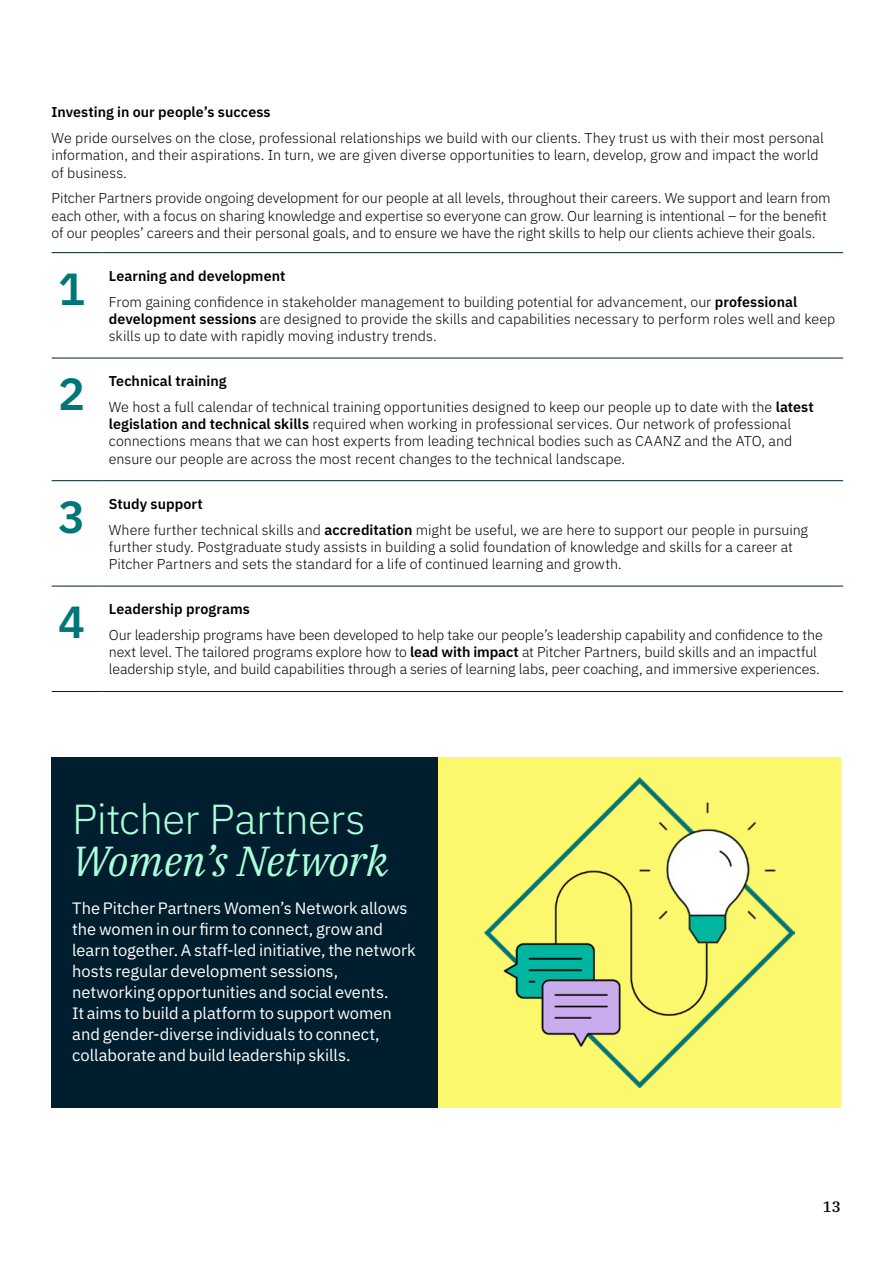
<style>
.page{position:relative;width:893px;height:1263px;background:#fff}
.page>*{position:absolute;margin:0;border:0;box-sizing:border-box;transform-origin:0 0}
.t1{font:600 45px "IBM Plex Sans";color:#007676}
.t2{font:300 42px "IBM Plex Sans";letter-spacing:-.015em;color:#acfddb}
.t3{font:italic 42px "IBM Plex Serif";letter-spacing:-.015em;color:#acfddb}
.t4{font:16.5px/21px "IBM Plex Sans";letter-spacing:-.005em;color:#fff}
.t5{font:500 15px "IBM Plex Serif";color:#000}
.t6{font:300 14.25px/17.2px "IBM Plex Sans";letter-spacing:-.005em;color:#000}
.t7{font:600 14.25px "IBM Plex Sans";letter-spacing:.005em;color:#000}
.s1{font-weight:600}
</style>
<div class="page">
<hr style="left:52px;top:252px;width:50px;height:1px;background:#001e2d">
<hr style="left:102px;top:252px;width:741px;height:1px;background:#001e2d">
<hr style="left:52px;top:358px;width:50px;height:1px;background:#001e2d">
<hr style="left:102px;top:358px;width:741px;height:1px;background:#001e2d">
<hr style="left:52px;top:480px;width:50px;height:1px;background:#001e2d">
<hr style="left:102px;top:480px;width:741px;height:1px;background:#001e2d">
<hr style="left:52px;top:586px;width:50px;height:1px;background:#001e2d">
<hr style="left:102px;top:586px;width:741px;height:1px;background:#001e2d">
<hr style="left:52px;top:691px;width:50px;height:1px;background:#001e2d">
<hr style="left:102px;top:691px;width:741px;height:1px;background:#001e2d">
<div style="left:51px;top:757px;width:387px;height:351px;background:#001e2d"></div>
<div style="left:438px;top:757px;width:403px;height:351px;background:#fbf86d"></div>
<img style="left:484px;top:777px;width:311px;height:311px">
<p class="t7" style="left:52px;top:101px;width:221px">Investing in our people’s success</p>
<p class="t6" style="left:52px;top:128px;width:774px">We pride ourselves on the close, professional relationships we build with our clients. They trust us with their most personal information, and their aspirations. In turn, we are given diverse opportunities to learn, develop, grow and impact the world of business.</p>
<p class="t6" style="left:52px;top:189px;width:780px">Pitcher Partners provide ongoing development for our people at all levels, throughout their careers. We support and learn from each other, with a focus on sharing knowledge and expertise so everyone can grow. Our learning is intentional – for the benefit of our peoples’ careers and their personal goals, and to ensure we have the right skills to help our clients achieve their goals.</p>
<h1 class="t1" style="left:58px;top:253px;width:28px">1</h1>
<p class="t6" style="left:109px;top:262px;width:690px;line-height:25.8px"><span class="s1">Learning and development<br></span>From gaining confidence in stakeholder management to building potential for advancement, our <span class="s1">professional</span></p>
<p class="t6" style="left:109px;top:309px;width:728px"><span class="s1">development sessions</span> are designed to provide the skills and capabilities necessary to perform roles well and keep skills up to date with rapidly moving industry trends.</p>
<h1 class="t1" style="left:58px;top:359px;width:28px">2</h1>
<p class="t6" style="left:109px;top:367px;width:706px;line-height:25.8px"><span class="s1">Technical training<br></span>We host a full calendar of technical training opportunities designed to keep our people up to date with the <span class="s1">latest</span></p>
<p class="t6" style="left:109px;top:414px;width:685px;text-align:justify"><span class="s1">legislation and technical skills</span> required when working in professional services. Our network of professional connections means that we can host experts from leading technical bodies such as CAANZ and the ATO, and ensure our people are across the most recent changes to the technical landscape.</p>
<h1 class="t1" style="left:58px;top:481px;width:28px">3</h1>
<p class="t6" style="left:109px;top:490px;width:701px;line-height:25.8px"><span class="s1">Study support<br></span>Where further technical skills and <span class="s1">accreditation</span> might be useful, we are here to support our people in pursuing</p>
<p class="t6" style="left:109px;top:537px;width:685px">further study. Postgraduate study assists in building a solid foundation of knowledge and skills for a career at<br>Pitcher Partners and sets the standard for a life of continued learning and growth.</p>
<h1 class="t1" style="left:58px;top:587px;width:28px">4</h1>
<p class="t7" style="left:109px;top:598px;width:143px">Leadership programs</p>
<p class="t6" style="left:109px;top:625px;width:715px">Our leadership programs have been developed to help take our people’s leadership capability and confidence to the next level. The tailored programs explore how to <span class="s1">lead with impact</span> at Pitcher Partners, build skills and an impactful leadership style, and build capabilities through a series of learning labs, peer coaching, and immersive experiences.</p>
<h2 class="t2" style="left:72px;top:787px;width:295px">Pitcher Partners</h2>
<h2 class="t3" style="left:72px;top:828px;width:318px">Women’s Network</h2>
<p class="t4" style="left:72px;top:896px;width:345px">The Pitcher Partners Women’s Network allows the women in our firm to connect, grow and learn together. A staff-led initiative, the network hosts regular development sessions, networking opportunities and social events.<br>It aims to build a platform to support women and gender-diverse individuals to connect, collaborate and build leadership skills.</p>
<p class="t5" style="left:823px;top:1195px;width:19px">13</p>
</div>
